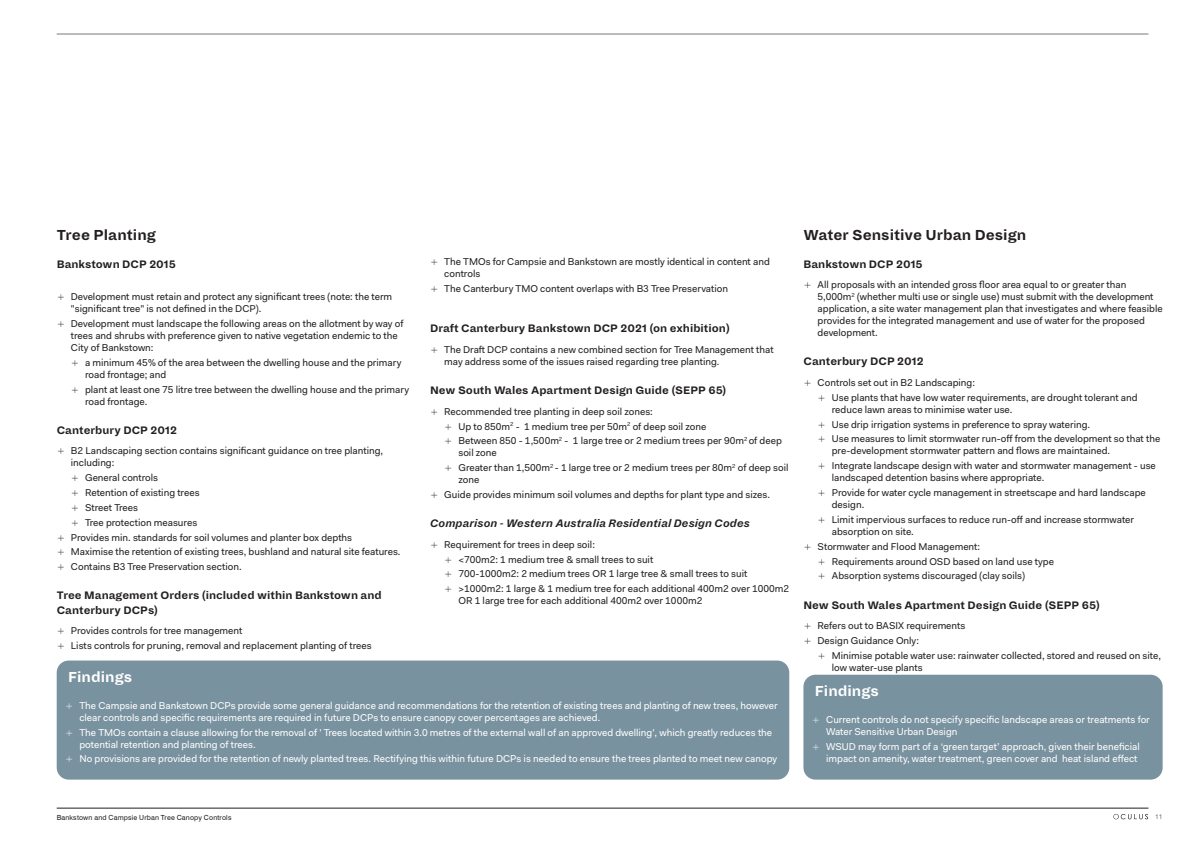
<style>
.page{position:relative;width:1191px;height:842px;background:#fff}
.page>*{position:absolute;margin:0;border:0;box-sizing:border-box;transform-origin:0 0}
.t1{font:700 16px "Dia";color:#231f20}
.t2{font:700 16px "Dia";color:#fff}
.t3{font:700 12px/14.4px "Dia";color:#231f20}
.t4{font:italic 700 12px "Dia";color:#231f20}
.t5{font:10px/14.8px "Fakt Pro";color:#231f20}
.t6{font:10px/12px "Fakt Pro";color:#fff}
.t7{font:7px "Swiss 721 BT";letter-spacing:.02em;color:#231f20}
.t8{font:7px "Swiss 721 BT";color:#79797a}
.s1{font-family:"Swiss 721 BT";font-weight:300}
</style>
<div class="page">
<svg style="left:1113px;top:814px;width:35px;height:5px"></svg>
<hr style="left:57px;top:34px;width:1091px;height:1px;background:#79797a">
<hr style="left:57px;top:808px;width:1091px;height:1px;background:#231f20">
<div style="left:57px;top:660px;width:732px;height:120px;background:#79929f;border-radius:12px"></div>
<div style="left:803px;top:675px;width:359px;height:105px;background:#79929f;border-radius:12px"></div>
<h1 class="t1" style="left:57px;top:225px;width:101px">Tree Planting</h1>
<h1 class="t1" style="left:803px;top:225px;width:224px">Water Sensitive Urban Design</h1>
<p class="t3" style="left:57px;top:257px;width:121px">Bankstown DCP 2015</p>
<p class="t5" style="left:71px;top:291px;width:323px;line-height:12px;text-indent:-14px"><span class="s1">+</span> Development must retain and protect any significant trees (note: the term "significant tree" is not defined in the DCP).</p>
<p class="t5" style="left:71px;top:317px;width:334px;line-height:12px;text-indent:-14px"><span class="s1">+</span> Development must landscape the following areas on the allotment by way of trees and shrubs with preference given to native vegetation endemic to the<br>City of Bankstown:</p>
<p class="t5" style="left:85px;top:356px;width:318px;line-height:12px;text-indent:-14px"><span class="s1">+</span> a minimum 45% of the area between the dwelling house and the primary road frontage; and</p>
<p class="t5" style="left:85px;top:383px;width:326px;line-height:12px;text-indent:-14px"><span class="s1">+</span> plant at least one 75 litre tree between the dwelling house and the primary road frontage.</p>
<p class="t3" style="left:57px;top:423px;width:122px">Canterbury DCP 2012</p>
<p class="t5" style="left:71px;top:445px;width:314px;line-height:12px;text-indent:-14px"><span class="s1">+</span> B2 Landscaping section contains significant guidance on tree planting, including:</p>
<p class="t5" style="left:71px;top:470px;width:89px"><span class="s1">+</span> General controls</p>
<p class="t5" style="left:71px;top:485px;width:130px"><span class="s1">+</span> Retention of existing trees</p>
<p class="t5" style="left:71px;top:500px;width:69px"><span class="s1">+</span> Street Trees</p>
<p class="t5" style="left:71px;top:515px;width:128px"><span class="s1">+</span> Tree protection measures</p>
<p class="t5" style="left:57px;top:530px;width:297px"><span class="s1">+</span> Provides min. standards for soil volumes and planter box depths</p>
<p class="t5" style="left:57px;top:544px;width:345px"><span class="s1">+</span> Maximise the retention of existing trees, bushland and natural site features.</p>
<p class="t5" style="left:57px;top:559px;width:186px"><span class="s1">+</span> Contains B3 Tree Preservation section.</p>
<p class="t3" style="left:57px;top:588px;width:326px">Tree Management Orders (included within Bankstown and<br>Canterbury DCPs)</p>
<p class="t5" style="left:57px;top:623px;width:316px"><span class="s1">+</span> Provides controls for tree management<br><span class="s1">+</span> Lists controls for pruning, removal and replacement planting of trees</p>
<p class="t5" style="left:444px;top:256px;width:327px;line-height:12px;text-indent:-14px"><span class="s1">+</span> The TMOs for Campsie and Bankstown are mostly identical in content and controls</p>
<p class="t5" style="left:430px;top:281px;width:299px"><span class="s1">+</span> The Canterbury TMO content overlaps with B3 Tree Preservation</p>
<p class="t3" style="left:430px;top:322px;width:301px">Draft Canterbury Bankstown DCP 2021 (on exhibition)</p>
<p class="t5" style="left:444px;top:343px;width:331px;line-height:12px;text-indent:-14px"><span class="s1">+</span> The Draft DCP contains a new combined section for Tree Management that may address some of the issues raised regarding tree planting.</p>
<p class="t3" style="left:430px;top:383px;width:298px">New South Wales Apartment Design Guide (SEPP 65)</p>
<p class="t5" style="left:444px;top:404px;width:339px;text-indent:-14px"><span class="s1">+</span> Recommended tree planting in deep soil zones:<br><span class="s1">+</span> Up to 850m<sup>2</sup> - 1 medium tree per 50m<sup>2</sup> of deep soil zone<br><span class="s1">+</span> Between 850 - 1,500m<sup>2</sup> - 1 large tree or 2 medium trees per 90m<sup>2</sup> of deep</p>
<p class="t5" style="left:444px;top:445px;width:346px;text-indent:14px">soil zone<br><span class="s1">+</span> Greater than 1,500m<sup>2</sup> - 1 large tree or 2 medium trees per 80m<sup>2</sup> of deep soil</p>
<p class="t5" style="left:430px;top:472px;width:341px;text-indent:28px">zone<br><span class="s1">+</span> Guide provides minimum soil volumes and depths for plant type and sizes.</p>
<p class="t4" style="left:430px;top:516px;width:321px">Comparison - Western Australia Residential Design Codes</p>
<p class="t5" style="left:444px;top:537px;width:346px;text-indent:-14px"><span class="s1">+</span> Requirement for trees in deep soil:<br><span class="s1">+</span> &lt;700m2: 1 medium tree &amp; small trees to suit<br><span class="s1">+</span> 700-1000m2: 2 medium trees OR 1 large tree &amp; small trees to suit<br><span class="s1">+</span> &gt;1000m2: 1 large &amp; 1 medium tree for each additional 400m2 over 1000m2</p>
<p class="t5" style="left:458px;top:593px;width:245px">OR 1 large tree for each additional 400m2 over 1000m2</p>
<p class="t3" style="left:803px;top:257px;width:121px">Bankstown DCP 2015</p>
<p class="t5" style="left:817px;top:279px;width:346px;line-height:12px;text-indent:-14px"><span class="s1">+</span> All proposals with an intended gross floor area equal to or greater than 5,000m<sup>2</sup> (whether multi use or single use) must submit with the development application, a site water management plan that investigates and where feasible provides for the integrated management and use of water for the proposed development.</p>
<p class="t3" style="left:803px;top:354px;width:122px">Canterbury DCP 2012</p>
<p class="t5" style="left:817px;top:375px;width:321px;text-indent:-14px"><span class="s1">+</span> Controls set out in B2 Landscaping:<br><span class="s1">+</span> Use plants that have low water requirements, are drought tolerant and</p>
<p class="t5" style="left:817px;top:402px;width:344px;text-indent:14px">reduce lawn areas to minimise water use.<br><span class="s1">+</span> Use drip irrigation systems in preference to spray watering.<br><span class="s1">+</span> Use measures to limit stormwater run-off from the development so that the</p>
<p class="t5" style="left:817px;top:443px;width:340px;text-indent:14px">pre-development stormwater pattern and flows are maintained.<br><span class="s1">+</span> Integrate landscape design with water and stormwater management - use</p>
<p class="t5" style="left:817px;top:470px;width:330px;text-indent:14px">landscaped detention basins where appropriate.<br><span class="s1">+</span> Provide for water cycle management in streetscape and hard landscape</p>
<p class="t5" style="left:817px;top:497px;width:318px;text-indent:14px">design.<br><span class="s1">+</span> Limit impervious surfaces to reduce run-off and increase stormwater</p>
<p class="t5" style="left:831px;top:524px;width:84px">absorption on site.</p>
<p class="t5" style="left:803px;top:539px;width:178px"><span class="s1">+</span> Stormwater and Flood Management:</p>
<p class="t5" style="left:817px;top:554px;width:238px"><span class="s1">+</span> Requirements around OSD based on land use type</p>
<p class="t5" style="left:817px;top:568px;width:209px"><span class="s1">+</span> Absorption systems discouraged (clay soils)</p>
<p class="t3" style="left:803px;top:598px;width:298px">New South Wales Apartment Design Guide (SEPP 65)</p>
<p class="t5" style="left:803px;top:618px;width:163px"><span class="s1">+</span> Refers out to BASIX requirements <span class="s1">+</span> Design Guidance Only:</p>
<p class="t5" style="left:831px;top:649px;width:331px;line-height:12px;text-indent:-14px"><span class="s1">+</span> Minimise potable water use: rainwater collected, stored and reused on site, low water-use plants</p>
<h1 class="t2" style="left:68px;top:667px;width:65px">Findings</h1>
<p class="t6" style="left:79px;top:699px;width:700px;text-indent:-14px"><span class="s1">+</span> The Campsie and Bankstown DCPs provide some general guidance and recommendations for the retention of existing trees and planting of new trees, however clear controls and specific requirements are required in future DCPs to ensure canopy cover percentages are achieved.</p>
<p class="t6" style="left:79px;top:726px;width:694px;text-indent:-14px"><span class="s1">+</span> The TMOs contain a clause allowing for the removal of ' Trees located within 3.0 metres of the external wall of an approved dwelling', which greatly reduces the potential retention and planting of trees.</p>
<p class="t6" style="left:65px;top:753px;width:713px"><span class="s1">+</span> No provisions are provided for the retention of newly planted trees. Rectifying this within future DCPs is needed to ensure the trees planted to meet new canopy</p>
<h1 class="t2" style="left:815px;top:682px;width:65px">Findings</h1>
<p class="t6" style="left:826px;top:713px;width:325px;text-indent:-14px"><span class="s1">+</span> Current controls do not specify specific landscape areas or treatments for<br>Water Sensitive Urban Design</p>
<p class="t6" style="left:812px;top:740px;width:329px;text-align:right"><span class="s1">+</span> WSUD may form part of a ‘green target’ approach, given their beneficial impact on amenity, water treatment, green cover and heat island effect</p>
<p class="t7" style="left:57px;top:813px;width:176px">Bankstown and Campsie Urban Tree Canopy Controls</p>
<p class="t8" style="left:1155px;top:812px;width:9px">11</p>
</div>
